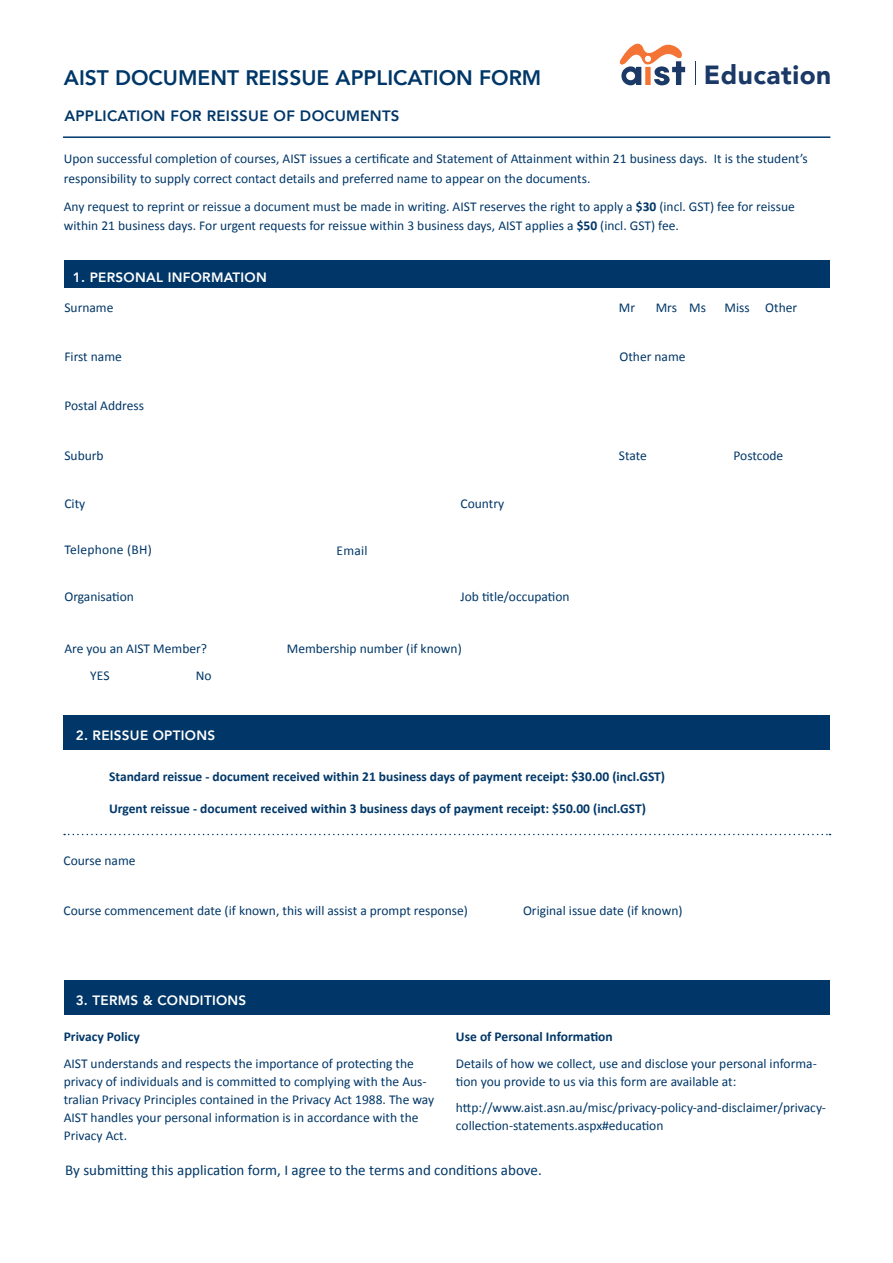
<style>
.page{position:relative;width:893px;height:1263px;background:#fff}
.page>*{position:absolute;margin:0;border:0;box-sizing:border-box;transform-origin:0 0}
.t1{font:900 26.25px "Avenir";letter-spacing:.02em;color:#1a3966}
.t2{font:800 21px "Avenir";color:#003768}
.t3{font:15px "Calibri";color:#003768}
.t4{font:800 15px "Avenir";letter-spacing:.02em;color:#003768}
.t5{font:13.5px/18px "Calibri";color:#003768}
.t6{font:700 13.5px "Calibri";color:#003768}
.t7{font:800 13.5px "Avenir";letter-spacing:.02em;color:#fff}
.t8{font:13.5px "Calibri";letter-spacing:.02em;color:#003768}
.s1{font-weight:700}
</style>
<div class="page">
<svg style="left:619px;top:44px;width:66px;height:41px"></svg>
<svg style="left:695px;top:61px;width:1px;height:23px"></svg>
<hr style="left:63px;top:136px;width:767px;height:2px;background:#003768">
<div style="left:64px;top:715px;width:766px;height:34px;background:#003768"></div>
<div style="left:64px;top:980px;width:765px;height:34px;background:#003768"></div>
<div style="left:64px;top:260px;width:765px;height:28px;background:#003768"></div>
<svg style="left:64px;top:834px;width:766px;height:1px"></svg>
<h2 class="t2" style="left:64px;top:61px;width:479px">AIST DOCUMENT REISSUE APPLICATION FORM</h2>
<h1 class="t1" style="left:704px;top:53px;width:129px">Education</h1>
<p class="t4" style="left:64px;top:105px;width:337px">APPLICATION FOR REISSUE OF DOCUMENTS</p>
<p class="t5" style="left:64px;top:149px;width:746px;line-height:19.5px">Upon successful completion of courses, AIST issues a certificate and Statement of Attainment within 21 business days. It is the student’s responsibility to supply correct contact details and preferred name to appear on the documents.</p>
<p class="t5" style="left:64px;top:197px;width:733px;line-height:19.5px">Any request to reprint or reissue a document must be made in writing. AIST reserves the right to apply a <span class="s1">$30</span> (incl. GST) fee for reissue within 21 business days. For urgent requests for reissue within 3 business days, AIST applies a <span class="s1">$50</span> (incl. GST) fee.</p>
<p class="t7" style="left:73px;top:267px;width:195px">1. PERSONAL INFORMATION</p>
<p class="t5" style="left:64px;top:298px;width:51px">Surname</p>
<p class="t5" style="left:619px;top:298px;width:18px">Mr</p>
<p class="t5" style="left:656px;top:298px;width:52px">Mrs Ms</p>
<p class="t5" style="left:724px;top:298px;width:74px">Miss Other</p>
<p class="t5" style="left:64px;top:347px;width:59px">First name</p>
<p class="t5" style="left:619px;top:347px;width:68px">Other name</p>
<p class="t5" style="left:64px;top:397px;width:81px">Postal Address</p>
<p class="t5" style="left:64px;top:446px;width:41px">Suburb</p>
<p class="t5" style="left:64px;top:495px;width:22px">City</p>
<p class="t5" style="left:460px;top:495px;width:45px">Country</p>
<p class="t8" style="left:64px;top:541px;width:89px">Telephone (BH)</p>
<p class="t5" style="left:336px;top:541px;width:33px">Email</p>
<p class="t5" style="left:64px;top:588px;width:71px">Organisation</p>
<p class="t5" style="left:460px;top:588px;width:111px">Job title/occupation</p>
<p class="t5" style="left:64px;top:640px;width:144px">Are you an AIST Member?</p>
<p class="t5" style="left:287px;top:640px;width:176px">Membership number (if known)</p>
<p class="t5" style="left:90px;top:666px;width:21px">YES</p>
<p class="t5" style="left:196px;top:666px;width:17px">No</p>
<p class="t5" style="left:619px;top:446px;width:30px">State</p>
<p class="t5" style="left:733px;top:446px;width:51px">Postcode</p>
<p class="t7" style="left:76px;top:725px;width:141px">2. REISSUE OPTIONS</p>
<p class="t6" style="left:109px;top:767px;width:558px">Standard reissue - document received within 21 business days of payment receipt: $30.00 (incl.GST)</p>
<p class="t6" style="left:109px;top:800px;width:538px">Urgent reissue - document received within 3 business days of payment receipt: $50.00 (incl.GST)</p>
<p class="t5" style="left:64px;top:851px;width:74px">Course name</p>
<p class="t5" style="left:64px;top:901px;width:406px">Course commencement date (if known, this will assist a prompt response)</p>
<p class="t5" style="left:523px;top:901px;width:161px">Original issue date (if known)</p>
<p class="t7" style="left:76px;top:989px;width:172px">3. TERMS &amp; CONDITIONS</p>
<p class="t6" style="left:64px;top:1028px;width:78px">Privacy Policy</p>
<p class="t5" style="left:64px;top:1054px;width:372px">AIST understands and respects the importance of protecting the privacy of individuals and is committed to complying with the Aus&shy;tralian Privacy Principles contained in the Privacy Act 1988. The way AIST handles your personal information is in accordance with the Privacy Act.</p>
<p class="t6" style="left:456px;top:1028px;width:158px">Use of Personal Information</p>
<p class="t5" style="left:456px;top:1054px;width:362px">Details of how we collect, use and disclose your personal informa&shy;tion you provide to us via this form are available at:</p>
<p class="t5" style="left:456px;top:1099px;width:371px">http://www.aist.asn.au/misc/privacy-policy-and-disclaimer/privacy&shy;collection-statements.aspx#education</p>
<p class="t3" style="left:65px;top:1161px;width:478px">By submitting this application form, I agree to the terms and conditions above.</p>
</div>
